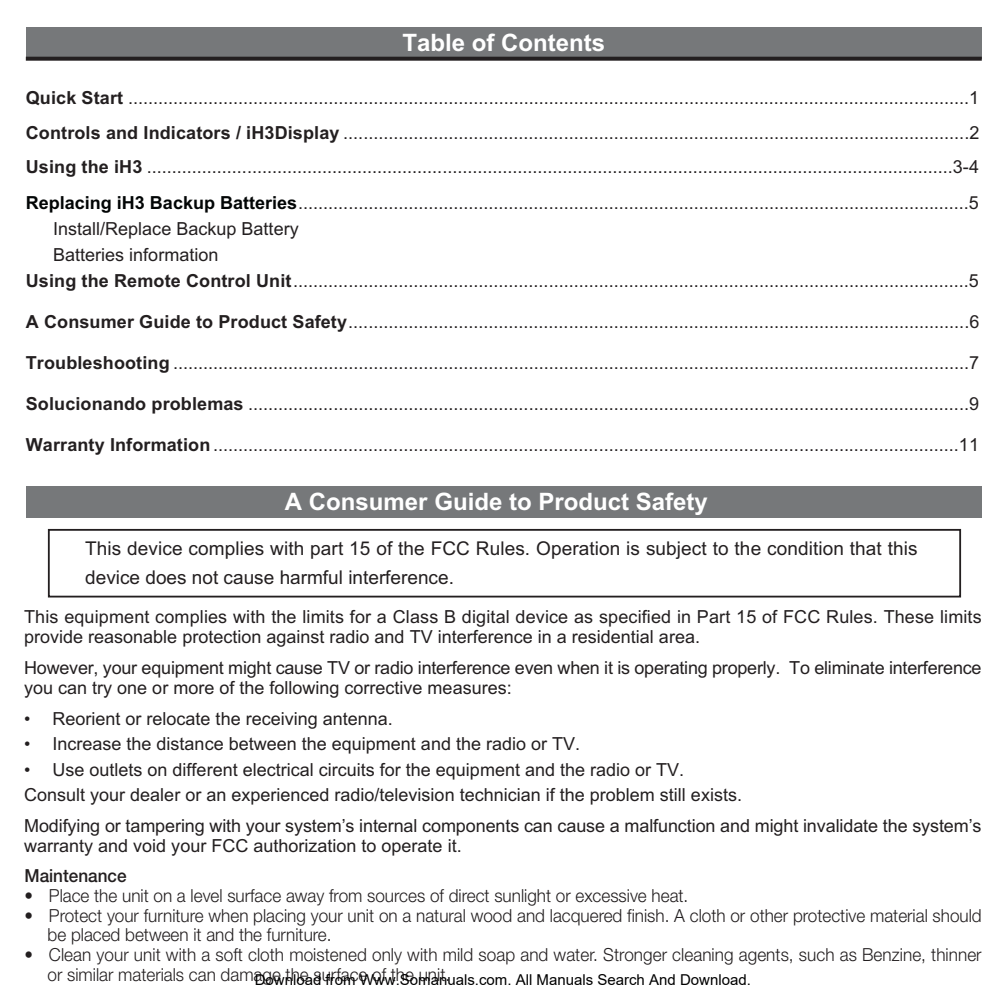
<style>
.page{position:relative;width:1006px;height:1008px;background:#fff}
.page>*{position:absolute;margin:0;border:0;box-sizing:border-box;transform-origin:0 0}
.t1{font:700 24px "Arial";color:#fff}
.t2{font:19px/28.4px "Arial";letter-spacing:.005em;color:#231f20}
.t3{font:18px/19.8px "Arial";color:#231f20}
.t4{font:300 18px/19.8px "Helvetica Neue";color:#231f20;scale:.95 1}
.t5{font:500 18px "Helvetica Neue";color:#231f20;scale:.95 1}
.t6{font:15px "Arial";color:#000}
.s1{font-weight:700}
.s2{font-weight:700;color:#020505}
</style>
<div class="page">
<div style="left:26px;top:27px;width:955px;height:32px;background:#76787a"></div>
<svg style="left:26px;top:57px;width:955px;height:4px;background:#343031"></svg>
<div style="left:48px;top:529px;width:912px;height:69px;border:2px solid #231f20"></div>
<div style="left:26px;top:487px;width:955px;height:31px;background:#76787a"></div>
<h1 class="t1" style="left:402px;top:33px;width:204px">Table of Contents</h1>
<p class="t3" style="left:26px;top:81px;width:954px;line-height:35.6px"><span class="s1">Quick Start</span> ........................................................................................................................................................................1<br><span class="s1">Controls and Indicators / iH3Display</span> .............................................................................................................................2</p>
<p class="t3" style="left:26px;top:151px;width:954px;line-height:35.6px"><span class="s1">Using the iH3</span> .................................................................................................................................................................3-4<br><span class="s2">Replacing iH3 Backup Batteries</span>......................................................................................................................................5</p>
<p class="t3" style="left:53px;top:220px;width:247px">Install/Replace Backup Battery</p>
<p class="t3" style="left:53px;top:246px;width:167px">Batteries information</p>
<p class="t3" style="left:26px;top:273px;width:954px"><span class="s1">Using the Remote Control Unit</span>.......................................................................................................................................5</p>
<p class="t3" style="left:26px;top:314px;width:954px"><span class="s1">A Consumer Guide to Product Safety</span>............................................................................................................................6</p>
<p class="t3" style="left:26px;top:355px;width:954px"><span class="s1">Troubleshooting</span> ...............................................................................................................................................................7</p>
<p class="t3" style="left:26px;top:396px;width:954px"><span class="s1">Solucionando problemas</span> ................................................................................................................................................9</p>
<p class="t3" style="left:26px;top:437px;width:954px"><span class="s1">Warranty Information</span>.....................................................................................................................................................11</p>
<h1 class="t1" style="left:285px;top:493px;width:424px">A Consumer Guide to Product Safety</h1>
<p class="t2" style="left:85px;top:536px;width:833px">This device complies with part 15 of the FCC Rules. Operation is subject to the condition that this device does not cause harmful interference.</p>
<p class="t3" style="left:24px;top:608px;width:958px">This equipment complies with the limits for a Class B digital device as specified in Part 15 of FCC Rules. These limits provide reasonable protection against radio and TV interference in a residential area.</p>
<p class="t3" style="left:24px;top:659px;width:958px">However, your equipment might cause TV or radio interference even when it is operating properly. To eliminate interference you can try one or more of the following corrective measures:</p>
<p class="t3" style="left:24px;top:710px;width:370px">• Reorient or relocate the receiving antenna.</p>
<p class="t3" style="left:24px;top:736px;width:557px">• Increase the distance between the equipment and the radio or TV.</p>
<p class="t3" style="left:24px;top:758px;width:719px;line-height:25.4px">• Use outlets on different electrical circuits for the equipment and the radio or TV.<br>Consult your dealer or an experienced radio/television technician if the problem still exists.</p>
<p class="t3" style="left:24px;top:818px;width:958px">Modifying or tampering with your system’s internal components can cause a malfunction and might invalidate the system’s warranty and void your FCC authorization to operate it.</p>
<p class="t5" style="left:24px;top:869px;width:109px">Maintenance</p>
<p class="t4" style="left:24px;top:887px;width:700px">• Place the unit on a level surface away from sources of direct sunlight or excessive heat.</p>
<p class="t4" style="left:48px;top:907px;width:984px;text-indent:-23px">• Protect your furniture when placing your unit on a natural wood and lacquered finish. A cloth or other protective material should be placed between it and the furniture.</p>
<p class="t4" style="left:48px;top:947px;width:984px;text-indent:-23px">• Clean your unit with a soft cloth moistened only with mild soap and water. Stronger cleaning agents, such as Benzine, thinner or similar materials can damage the surface of the unit.</p>
<p class="t6" style="left:255px;top:971px;width:497px">Download from Www.Somanuals.com. All Manuals Search And Download.</p>
</div>
